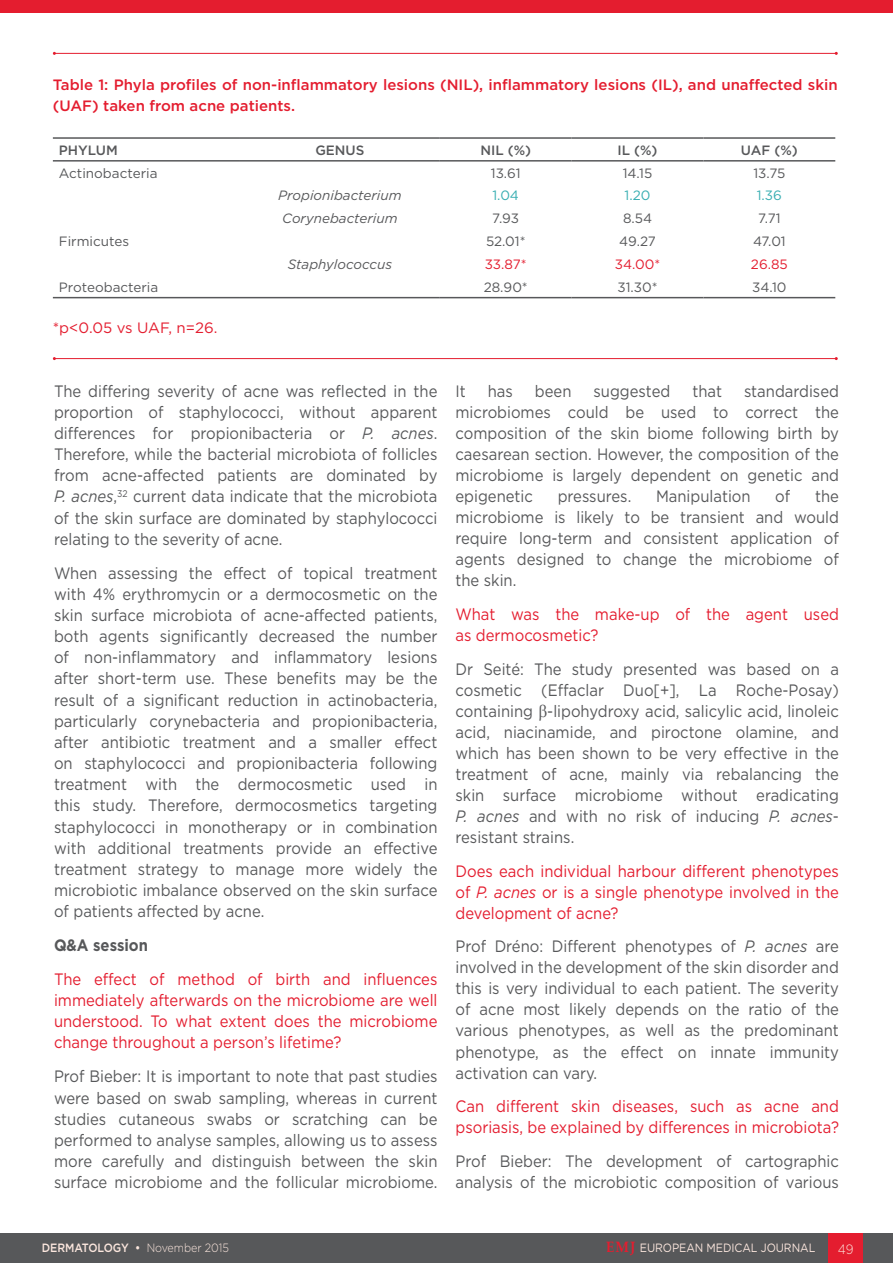
<style>
.page{position:relative;width:893px;height:1263px;background:#fff}
.page>*{position:absolute;margin:0;border:0;box-sizing:border-box;transform-origin:0 0}
._11__Main_text{font:16.5px/21.1px "Gotham";color:#57585a;text-align:justify;scale:.9 1}
._11__Main_text-2{font:16.5px/21px "Gotham";color:#e41d2f;text-align:justify;scale:.9 1}
._11__Main_text-3{font:700 16.5px "Gotham";color:#57585a;scale:.9 1}
._12_a_Figure___Table{font:500 15px/21px "Gotham";color:#e41d2f}
._12_b_Figure___Table{font:15px "Gotham";color:#e41d2f}
._13__Figure_Table_Fo{font:13.5px "Gotham";color:#57585a}
._13__Figure_Table_Fo-2{font:italic 13.5px "Gotham";color:#57585a}
._13__Figure_Table_Fo-3{font:500 13.5px "Gotham";color:#57585a}
._13__Figure_Table_Fo-4{font:13.5px "Gotham";color:#e41d2f}
._13__Figure_Table_Fo-5{font:13.5px "Gotham";color:#38aeb2}
.t1{font:300 13.5px "Gotham";color:#fce7de;scale:.9 1}
.t2{font:12px "Gotham";letter-spacing:-.005em;color:#fce7de;scale:.9 1}
.t3{font:500 12px "Gotham";letter-spacing:-.005em;color:#fce7de;scale:.9 1}
.s1{font-style:italic}
.s2{font-weight:300}
.s3{font-family:"Palatino Linotype";font-weight:700;font-size:15px;color:#e41d2f}
</style>
<div class="page">
<div style="left:0;top:1233px;width:893px;height:30px;background:#57585a"></div>
<div style="left:829px;top:1233px;width:34px;height:30px;background:#e41d2f"></div>
<div style="left:0;top:0;width:893px;height:12px;background:#e41d2f"></div>
<hr style="left:54px;top:53px;width:782px;height:1px;background:#e41d2f">
<hr style="left:53px;top:137px;width:187px;height:2px;background:#57585a">
<hr style="left:240px;top:137px;width:200px;height:2px;background:#57585a">
<hr style="left:440px;top:137px;width:132px;height:2px;background:#57585a">
<hr style="left:572px;top:137px;width:131px;height:2px;background:#57585a">
<hr style="left:703px;top:137px;width:132px;height:2px;background:#57585a">
<hr style="left:53px;top:297px;width:187px;height:1px;background:#57585a">
<hr style="left:240px;top:297px;width:200px;height:1px;background:#57585a">
<hr style="left:440px;top:297px;width:132px;height:1px;background:#57585a">
<hr style="left:572px;top:297px;width:131px;height:1px;background:#57585a">
<hr style="left:703px;top:297px;width:132px;height:1px;background:#57585a">
<hr style="left:53px;top:160px;width:187px;height:2px;background:#57585a">
<hr style="left:240px;top:160px;width:200px;height:2px;background:#57585a">
<hr style="left:440px;top:160px;width:132px;height:2px;background:#57585a">
<hr style="left:572px;top:160px;width:131px;height:2px;background:#57585a">
<hr style="left:703px;top:160px;width:132px;height:2px;background:#57585a">
<hr style="left:54px;top:358px;width:782px;height:1px;background:#e41d2f">
<p class="_12_a_Figure___Table" style="left:53px;top:74px;width:786px">Table 1: Phyla profiles of non-inflammatory lesions (NIL), inflammatory lesions (IL), and unaffected skin (UAF) taken from acne patients.</p>
<p class="_13__Figure_Table_Fo-3" style="left:59px;top:141px;width:60px">PHYLUM</p>
<p class="_13__Figure_Table_Fo-3" style="left:315px;top:141px;width:51px">GENUS</p>
<p class="_13__Figure_Table_Fo-3" style="left:480px;top:141px;width:52px">NIL (%)</p>
<p class="_13__Figure_Table_Fo-3" style="left:617px;top:141px;width:42px">IL (%)</p>
<p class="_13__Figure_Table_Fo-3" style="left:741px;top:141px;width:58px">UAF (%)</p>
<p class="_13__Figure_Table_Fo" style="left:59px;top:164px;width:100px">Actinobacteria</p>
<p class="_13__Figure_Table_Fo" style="left:491px;top:164px;width:31px">13.61</p>
<p class="_13__Figure_Table_Fo" style="left:623px;top:164px;width:31px">14.15</p>
<p class="_13__Figure_Table_Fo" style="left:753px;top:164px;width:34px">13.75</p>
<p class="_13__Figure_Table_Fo-2" style="left:278px;top:187px;width:125px">Propionibacterium</p>
<p class="_13__Figure_Table_Fo-5" style="left:492px;top:187px;width:28px">1.04</p>
<p class="_13__Figure_Table_Fo-5" style="left:625px;top:187px;width:27px">1.20</p>
<p class="_13__Figure_Table_Fo-5" style="left:757px;top:187px;width:27px">1.36</p>
<p class="_13__Figure_Table_Fo-2" style="left:282px;top:210px;width:117px">Corynebacterium</p>
<p class="_13__Figure_Table_Fo" style="left:492px;top:210px;width:28px">7.93</p>
<p class="_13__Figure_Table_Fo" style="left:623px;top:210px;width:31px">8.54</p>
<p class="_13__Figure_Table_Fo" style="left:758px;top:210px;width:24px">7.71</p>
<p class="_13__Figure_Table_Fo" style="left:59px;top:233px;width:72px">Firmicutes</p>
<p class="_13__Figure_Table_Fo" style="left:486px;top:233px;width:41px">52.01*</p>
<p class="_13__Figure_Table_Fo" style="left:619px;top:233px;width:38px">49.27</p>
<p class="_13__Figure_Table_Fo" style="left:753px;top:233px;width:34px">47.01</p>
<p class="_13__Figure_Table_Fo-2" style="left:288px;top:255px;width:106px">Staphylococcus</p>
<p class="_13__Figure_Table_Fo-4" style="left:485px;top:255px;width:44px">33.87*</p>
<p class="_13__Figure_Table_Fo-4" style="left:615px;top:255px;width:47px">34.00*</p>
<p class="_13__Figure_Table_Fo-4" style="left:751px;top:255px;width:38px">26.85</p>
<p class="_13__Figure_Table_Fo" style="left:59px;top:278px;width:101px">Proteobacteria</p>
<p class="_13__Figure_Table_Fo" style="left:484px;top:278px;width:46px">28.90*</p>
<p class="_13__Figure_Table_Fo" style="left:617px;top:278px;width:42px">31.30*</p>
<p class="_13__Figure_Table_Fo" style="left:752px;top:278px;width:36px">34.10</p>
<p class="_12_b_Figure___Table" style="left:53px;top:318px;width:166px">*p&lt;0.05 vs UAF, n=26.</p>
<p class="_11__Main_text" style="left:54px;top:380px;width:428px">The differing severity of acne was reflected in the proportion of staphylococci, without apparent differences for propionibacteria or <span class="s1">P. acnes</span>.<br>Therefore, while the bacterial microbiota of follicles from acne-affected patients are dominated by <span class="s1">P. acnes</span>,<sup>32</sup> current data indicate that the microbiota of the skin surface are dominated by staphylococci relating to the severity of acne.</p>
<p class="_11__Main_text" style="left:54px;top:562px;width:428px">When assessing the effect of topical treatment with 4% erythromycin or a dermocosmetic on the skin surface microbiota of acne-affected patients, both agents significantly decreased the number of non-inflammatory and inflammatory lesions after short-term use. These benefits may be the result of a significant reduction in actinobacteria, particularly corynebacteria and propionibacteria, after antibiotic treatment and a smaller effect on staphylococci and propionibacteria following treatment with the dermocosmetic used in this study. Therefore, dermocosmetics targeting staphylococci in monotherapy or in combination with additional treatments provide an effective treatment strategy to manage more widely the microbiotic imbalance observed on the skin surface of patients affected by acne.</p>
<p class="_11__Main_text-3" style="left:54px;top:934px;width:106px">Q&amp;A session</p>
<p class="_11__Main_text-2" style="left:54px;top:968px;width:428px">The effect of method of birth and influences immediately afterwards on the microbiome are well understood. To what extent does the microbiome change throughout a person’s lifetime?</p>
<p class="_11__Main_text" style="left:54px;top:1065px;width:428px">Prof Bieber: It is important to note that past studies were based on swab sampling, whereas in current studies cutaneous swabs or scratching can be performed to analyse samples, allowing us to assess more carefully and distinguish between the skin surface microbiome and the follicular microbiome.</p>
<p class="_11__Main_text" style="left:455px;top:380px;width:428px;text-indent:288px">standardised microbiomes could be used to correct the composition of the skin biome following birth by caesarean section. However, the composition of the microbiome is largely dependent on genetic and epigenetic</p>
<p class="_11__Main_text" style="left:455px;top:380px;width:13px">It</p>
<p class="_11__Main_text" style="left:488px;top:380px;width:29px">has</p>
<p class="_11__Main_text" style="left:535px;top:380px;width:42px">been</p>
<p class="_11__Main_text" style="left:594px;top:380px;width:87px">suggested</p>
<p class="_11__Main_text" style="left:692px;top:380px;width:34px">that</p>
<p class="_11__Main_text" style="left:558px;top:485px;width:83px">pressures.</p>
<p class="_11__Main_text" style="left:656px;top:485px;width:107px">Manipulation</p>
<p class="_11__Main_text" style="left:775px;top:485px;width:18px">of</p>
<p class="_11__Main_text" style="left:455px;top:485px;width:428px;text-indent:360px">the microbiome is likely to be transient and would require long-term and consistent application of agents designed to change the microbiome of the skin.</p>
<p class="_11__Main_text-2" style="left:455px;top:603px;width:428px">What was the make-up of the agent used as dermocosmetic?</p>
<p class="_11__Main_text" style="left:455px;top:658px;width:428px">Dr Seité: The study presented was based on a cosmetic (Effaclar Duo[+], La Roche-Posay) containing -lipohydroxy acid, salicylic acid, linoleic acid, niacinamide, and piroctone olamine, and which has been shown to be very effective in the treatment of acne, mainly via rebalancing the skin surface microbiome without eradicating <span class="s1">P. acnes</span> and with no risk of inducing <span class="s1">P. acnes&shy;</span>resistant strains.</p>
<p class="_11__Main_text-2" style="left:455px;top:860px;width:428px">Does each individual harbour different phenotypes of <span class="s1">P. acnes</span> or is a single phenotype involved in the development of acne?</p>
<p class="_11__Main_text" style="left:455px;top:936px;width:428px">Prof Dréno: Different phenotypes of <span class="s1">P. acnes</span> are involved in the development of the skin disorder and this is very individual to each patient. The severity of acne most likely depends on the ratio of the various phenotypes, as well as the predominant phenotype, as the effect on innate immunity activation can vary.</p>
<p class="_11__Main_text-2" style="left:455px;top:1095px;width:428px">Can different skin diseases, such as acne and psoriasis, be explained by differences in microbiota?</p>
<p class="_11__Main_text" style="left:455px;top:1150px;width:428px">Prof Bieber: The development of cartographic analysis of the microbiotic composition of various</p>
<p class="t3" style="left:42px;top:1240px;width:209px">DERMATOLOGY • <span class="s2">November 2015</span></p>
<p class="t2" style="left:606px;top:1240px;width:234px"><span class="s3">EMJ</span> EUROPEAN MEDICAL JOURNAL</p>
<p class="t1" style="left:838px;top:1240px;width:19px">49</p>
</div>
